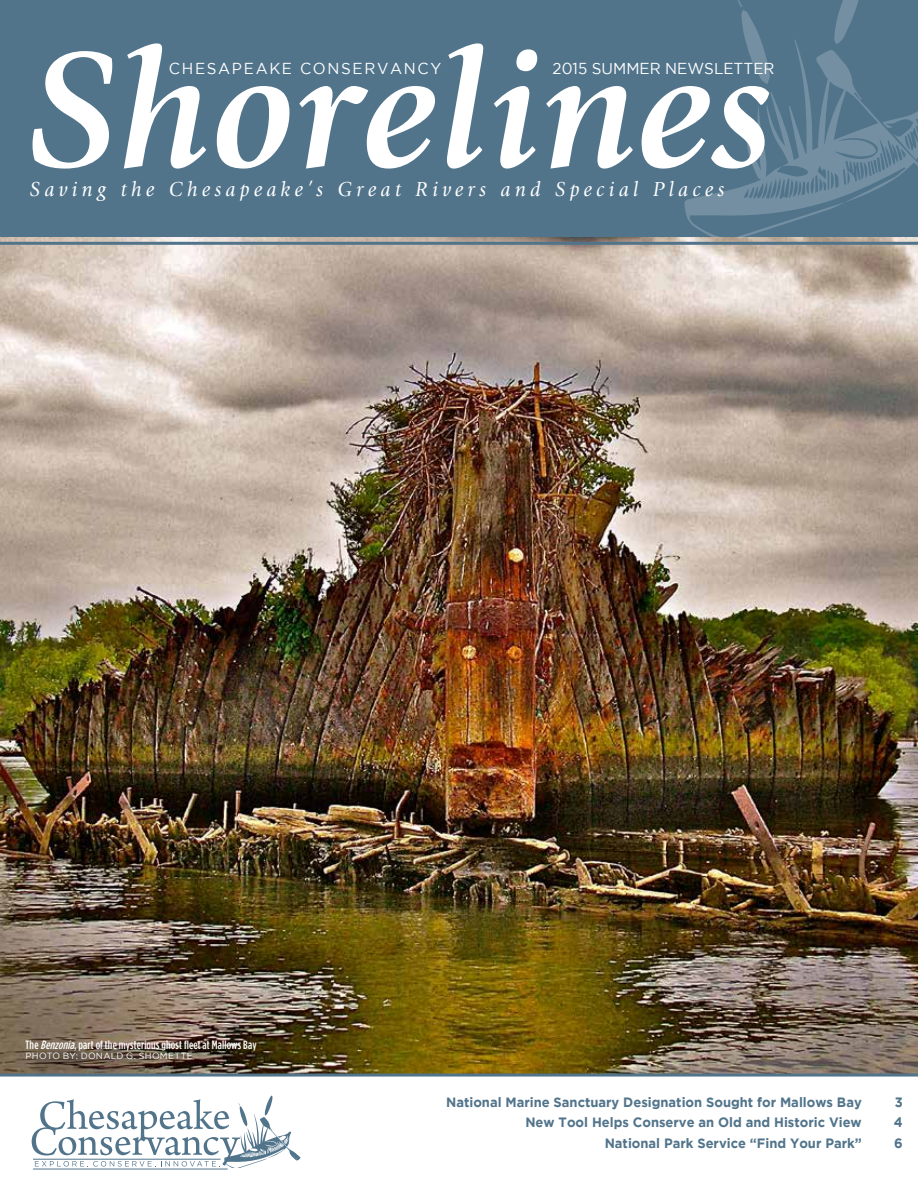
<style>
.page{position:relative;width:918px;height:1188px;background:#fff}
.page>*{position:absolute;margin:0;border:0;box-sizing:border-box;transform-origin:0 0}
.t1{font:italic 700 170.25px "Giovanni";letter-spacing:.01em;color:#fff}
.t2{font:italic 21.15px "Giovanni";letter-spacing:.22em;color:#fff;scale:.96 1}
.t3{font:15.9px "Gotham";letter-spacing:.11em;color:#fff;scale:.96 1}
.t4{font:15.9px "Gotham";color:#fff;scale:.96 1}
.t5{font:700 13.5px "Gotham";color:#51748b;scale:.96 1}
.t6{font:500 condensed 12px "Gotham";letter-spacing:.015em;color:#fff}
.t7{font:9px "Gotham";letter-spacing:.03em;color:#fff}
.s1{font-style:italic}
</style>
<div class="page">
<img style="left:0;top:237px;width:918px;height:837px">
<div style="left:0;top:0;width:918px;height:237px;background:#51748b"></div>
<hr style="left:0;top:242px;width:918px;height:3px;background:#51748b">
<svg style="left:738px;top:0;width:121px;height:50px"></svg>
<svg style="left:684px;top:50px;width:234px;height:188px"></svg>
<svg style="left:882px;top:104px;width:36px;height:56px"></svg>
<hr style="left:0;top:1074px;width:918px;height:3px;background:#51748b">
<div style="left:29px;top:1043px;width:246px;height:35px;background:#000;opacity:.75"></div>
<hr style="left:33px;top:1169px;width:195px;height:1px;background:#51748b">
<svg style="left:32px;top:1095px;width:268px;height:73px"></svg>
<h1 class="t1" style="left:29px;top:16px;width:745px">Shorelines</h1>
<h2 class="t2" style="left:30px;top:178px;width:725px">Saving the Chesapeake’s Great Rivers and Special Places</h2>
<p class="t3" style="left:169px;top:60px;width:285px">CHESAPEAKE CONSERVANCY</p>
<p class="t4" style="left:553px;top:60px;width:233px">2015 SUMMER NEWSLETTER</p>
<p class="t6" style="left:26px;top:1038px;width:232px">The <span class="s1">Benzonia</span>, part of the mysterious ghost fleet at Mallows Bay</p>
<p class="t7" style="left:26px;top:1051px;width:169px">PHOTO BY: DONALD G. SHOMETTE</p>
<p class="t5" style="left:446px;top:1094px;width:434px">National Marine Sanctuary Designation Sought for Mallows Bay</p>
<p class="t5" style="left:895px;top:1094px;width:10px">3</p>
<p class="t5" style="left:525px;top:1115px;width:352px">New Tool Helps Conserve an Old and Historic View</p>
<p class="t5" style="left:894px;top:1115px;width:11px">4</p>
<p class="t5" style="left:605px;top:1135px;width:269px">National Park Service “Find Your Park”</p>
<p class="t5" style="left:894px;top:1135px;width:10px">6</p>
</div>
